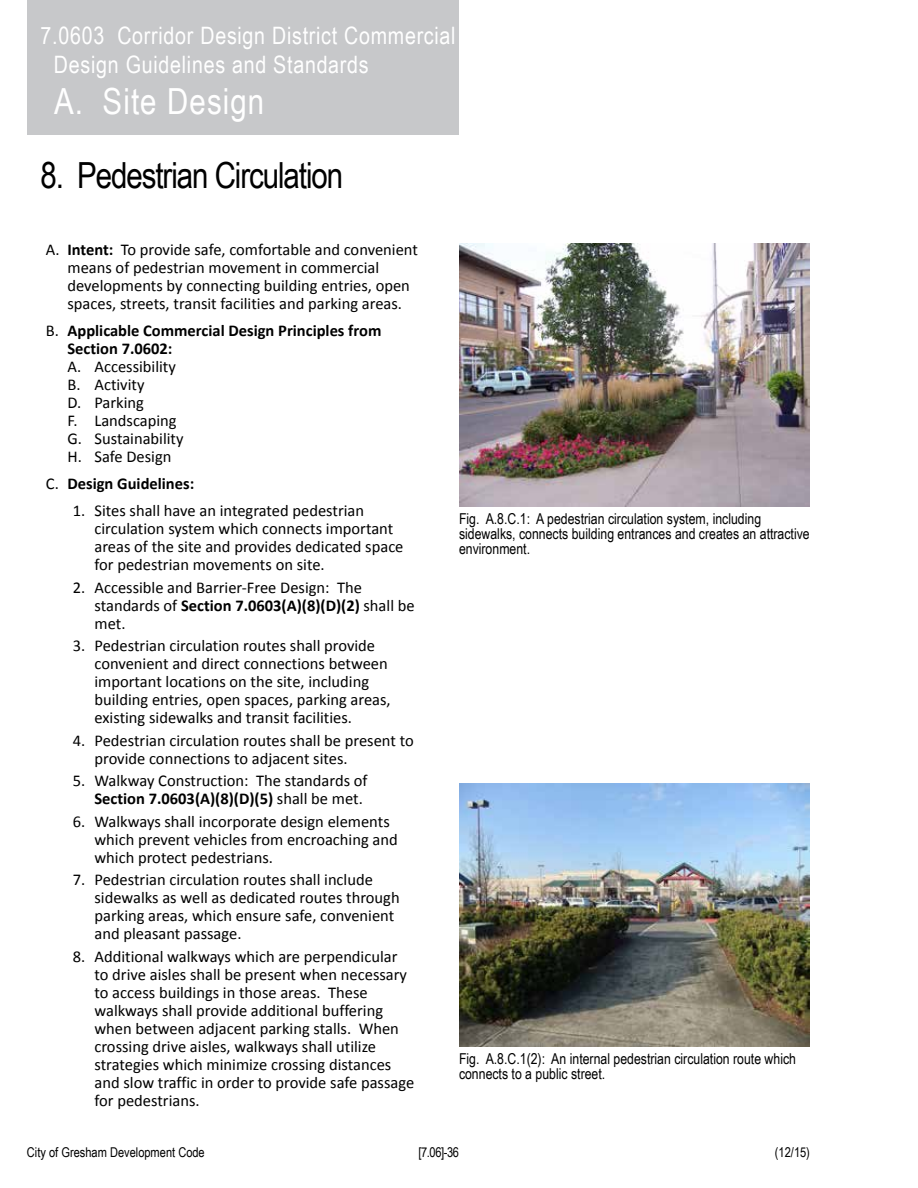
<style>
.page{position:relative;width:918px;height:1188px;background:#fff}
.page>*{position:absolute;margin:0;border:0;box-sizing:border-box;transform-origin:0 0}
.t1{font:36px "Arial Narrow";letter-spacing:-.03em;color:#000}
.t2{font:36px "Arial Narrow";letter-spacing:.03em;color:#fff}
.t3{font:24px/28.8px "Arial Narrow";letter-spacing:.03em;color:#fff}
.t4{font:16.5px/18px "Calibri";color:#000}
.t5{font:700 16.5px/18px "Calibri";color:#000}
.t6{font:15px/15px "Arial Narrow";color:#000}
.t7{font:13.5px "Arial Narrow";color:#000}
.s1{font-weight:700}
.s2{font-weight:400}
</style>
<div class="page">
<div style="left:27px;top:0;width:432px;height:135px;background:#c7c8ca"></div>
<img style="left:459px;top:783px;width:351px;height:263px">
<img style="left:459px;top:243px;width:351px;height:263px">
<h2 class="t3" style="left:54px;top:21px;width:403px;text-indent:-13px">7.0603 Corridor Design District Commercial<br>Design Guidelines and Standards</h2>
<h1 class="t2" style="left:54px;top:75px;width:212px">A. Site Design</h1>
<h1 class="t1" style="left:40px;top:149px;width:304px">8. Pedestrian Circulation</h1>
<p class="t4" style="left:67px;top:241px;width:352px;text-indent:-22px">A. <span class="s1">Intent:</span> To provide safe, comfortable and convenient means of pedestrian movement in commercial developments by connecting building entries, open spaces, streets, transit facilities and parking areas.</p>
<p class="t5" style="left:67px;top:322px;width:315px;text-indent:-22px"><span class="s2">B.</span> Applicable Commercial Design Principles from<br>Section 7.0602:</p>
<p class="t4" style="left:67px;top:358px;width:118px">A. Accessibility<br>B. Activity<br>D. Parking<br>F. Landscaping<br>G. Sustainability<br>H. Safe Design</p>
<p class="t5" style="left:46px;top:475px;width:150px"><span class="s2">C.</span> Design Guidelines:</p>
<p class="t4" style="left:95px;top:502px;width:311px;text-indent:-22px">1. Sites shall have an integrated pedestrian circulation system which connects important areas of the site and provides dedicated space for pedestrian movements on site.</p>
<p class="t4" style="left:95px;top:578px;width:322px;text-indent:-22px">2. Accessible and Barrier-Free Design: The standards of <span class="s1">Section 7.0603(A)(8)(D)(2)</span> shall be met.</p>
<p class="t4" style="left:95px;top:637px;width:298px;text-indent:-22px">3. Pedestrian circulation routes shall provide convenient and direct connections between important locations on the site, including building entries, open spaces, parking areas, existing sidewalks and transit facilities.</p>
<p class="t4" style="left:95px;top:731px;width:321px;text-indent:-22px">4. Pedestrian circulation routes shall be present to provide connections to adjacent sites.</p>
<p class="t4" style="left:73px;top:772px;width:296px;text-align:right">5. Walkway Construction: The standards of<br><span class="s1">Section 7.0603(A)(8)(D)(5)</span> shall be met.</p>
<p class="t4" style="left:95px;top:812px;width:305px;text-indent:-22px">6. Walkways shall incorporate design elements which prevent vehicles from encroaching and which protect pedestrians.</p>
<p class="t4" style="left:95px;top:871px;width:307px;text-indent:-22px">7. Pedestrian circulation routes shall include sidewalks as well as dedicated routes through parking areas, which ensure safe, convenient and pleasant passage.</p>
<p class="t4" style="left:95px;top:948px;width:321px;text-indent:-22px">8. Additional walkways which are perpendicular to drive aisles shall be present when necessary to access buildings in those areas. These walkways shall provide additional buffering when between adjacent parking stalls. When crossing drive aisles, walkways shall utilize strategies which minimize crossing distances and slow traffic in order to provide safe passage for pedestrians.</p>
<p class="t6" style="left:459px;top:511px;width:352px">Fig. A.8.C.1: A pedestrian circulation system, including sidewalks, connects building entrances and creates an attractive environment.</p>
<p class="t6" style="left:459px;top:1051px;width:339px">Fig. A.8.C.1(2): An internal pedestrian circulation route which connects to a public street.</p>
<p class="t7" style="left:27px;top:1143px;width:179px">City of Gresham Development Code</p>
<p class="t7" style="left:418px;top:1143px;width:42px">[7.06]-36</p>
<p class="t7" style="left:775px;top:1143px;width:37px">(12/15)</p>
</div>
